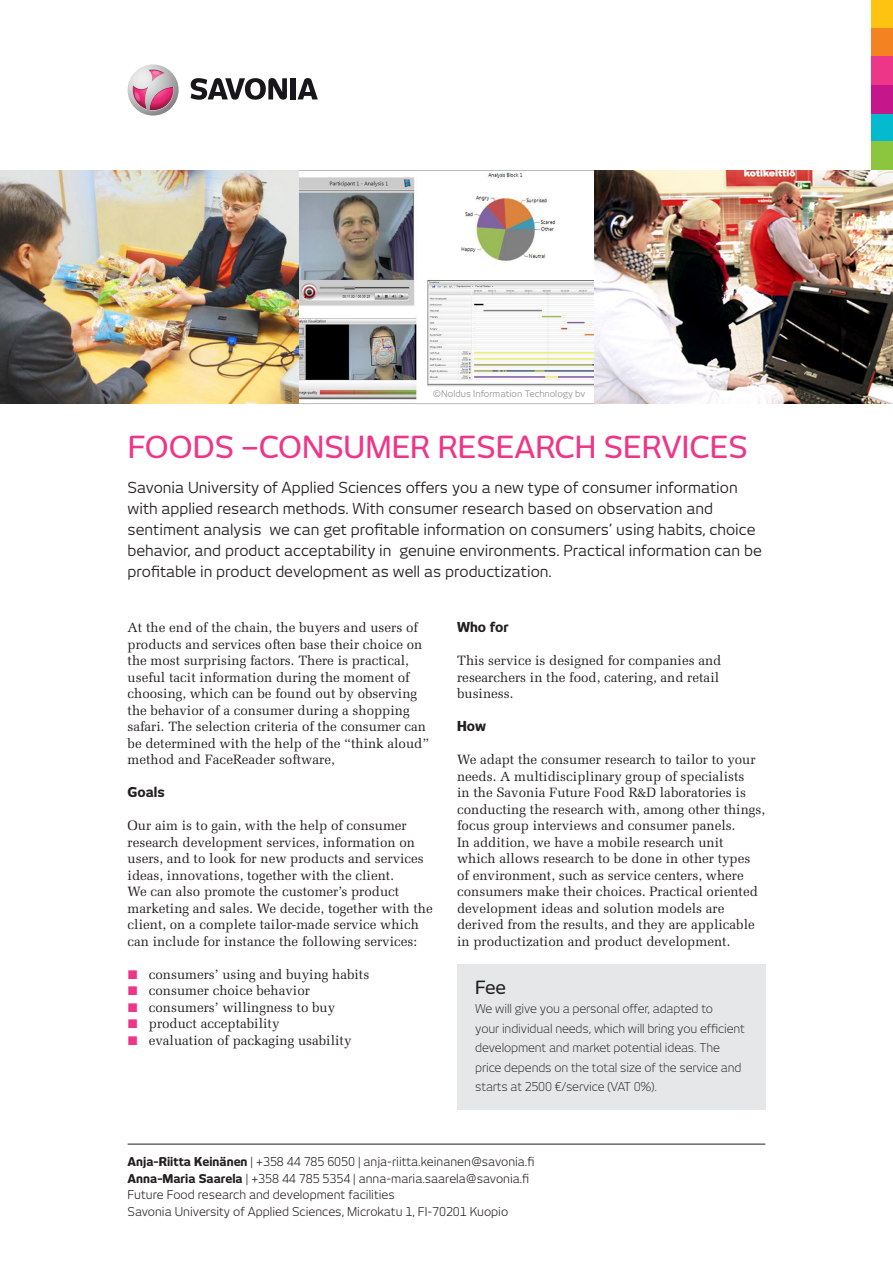
<style>
.page{position:relative;width:893px;height:1263px;background:#fff}
.page>*{position:absolute;margin:0;border:0;box-sizing:border-box;transform-origin:0 0}
.OTSIKKO_1_Värillinen{font:500 30px "New June";color:#ee3689}
.OTSIKKO_1_Värillinen-2{font:500 18px "New June";color:#231f20}
.INGRESSI{font:15px/21px "New June";color:#231f20}
.LEIPÄTEKSTI{font:13.5px/16.5px "Melior LT Std";color:#231f20}
.LEIPÄTEKSTI-2{font:800 13.5px "New June";color:#231f20}
.LISÄTIETOA-RIVI_Leip{font:12px/16.5px "New June";color:#231f20}
.OTSIKKO_1_Värillinen-3{font:300 12px/19.5px "New June";letter-spacing:-.01em;color:#231f20}
.INGRESSI-2{font:9px "New June";color:#939598}
.s1{font-weight:800}
</style>
<div class="page">
<div style="left:872px;top:0;width:21px;height:29px;background:#fec210"></div>
<div style="left:872px;top:29px;width:21px;height:28px;background:#f58220"></div>
<div style="left:872px;top:57px;width:21px;height:28px;background:#ee3689"></div>
<div style="left:872px;top:85px;width:21px;height:29px;background:#c5168c"></div>
<div style="left:872px;top:114px;width:21px;height:28px;background:#03bace"></div>
<div style="left:872px;top:142px;width:21px;height:28px;background:#8bc63e"></div>
<svg style="left:128px;top:64px;width:51px;height:52px"></svg>
<svg style="left:191px;top:78px;width:96px;height:22px"></svg>
<div style="left:291px;top:78px;width:5px;height:21px;background:#18161b"></div>
<svg style="left:298px;top:78px;width:20px;height:21px"></svg>
<hr style="left:128px;top:1144px;width:637px;height:1px;background:#231f20">
<img style="left:300px;top:172px;width:293px;height:228px">
<div style="left:298px;top:170px;width:297px;height:234px;border:1px solid #babbbe"></div>
<img style="left:0;top:170px;width:299px;height:234px">
<div style="left:457px;top:965px;width:308px;height:145px;background:#e6e7e9"></div>
<img style="left:594px;top:170px;width:299px;height:234px">
<p class="INGRESSI-2" style="left:433px;top:388px;width:154px">©Noldus Information Technology bv</p>
<p class="OTSIKKO_1_Värillinen" style="left:128px;top:430px;width:621px">FOODS –CONSUMER RESEARCH SERVICES</p>
<p class="INGRESSI" style="left:128px;top:476px;width:636px">Savonia University of Applied Sciences offers you a new type of consumer information with applied research methods. With consumer research based on observation and sentiment analysis we can get profitable information on consumers’ using habits, choice behavior, and product acceptability in genuine environments. Practical information can be profitable in product development as well as productization.</p>
<p class="LEIPÄTEKSTI" style="left:128px;top:619px;width:303px">At the end of the chain, the buyers and users of products and services often base their choice on the most surprising factors. There is practical, useful tacit information during the moment of choosing, which can be found out by observing the behavior of a consumer during a shopping safari. The selection criteria of the consumer can be determined with the help of the “think aloud” method and FaceReader software,</p>
<p class="LEIPÄTEKSTI-2" style="left:128px;top:784px;width:39px">Goals</p>
<p class="LEIPÄTEKSTI" style="left:128px;top:817px;width:307px">Our aim is to gain, with the help of consumer research development services, information on users, and to look for new products and services ideas, innovations, together with the client.<br>We can also promote the customer’s product marketing and sales. We decide, together with the client, on a complete tailor-made service which can include for instance the following services:</p>
<p class="LEIPÄTEKSTI" style="left:149px;top:966px;width:222px">consumers’ using and buying habits</p>
<p class="LEIPÄTEKSTI" style="left:149px;top:982px;width:163px">consumer choice behavior</p>
<p class="LEIPÄTEKSTI" style="left:149px;top:999px;width:188px">consumers’ willingness to buy</p>
<p class="LEIPÄTEKSTI" style="left:149px;top:1015px;width:132px">product acceptability</p>
<p class="LEIPÄTEKSTI" style="left:149px;top:1032px;width:204px">evaluation of packaging usability</p>
<p class="LEIPÄTEKSTI-2" style="left:457px;top:619px;width:53px">Who for</p>
<p class="LEIPÄTEKSTI" style="left:457px;top:652px;width:266px">This service is designed for companies and researchers in the food, catering, and retail business.</p>
<p class="LEIPÄTEKSTI-2" style="left:457px;top:718px;width:31px">How</p>
<p class="LEIPÄTEKSTI" style="left:457px;top:751px;width:310px">We adapt the consumer research to tailor to your needs. A multidisciplinary group of specialists<br>in the Savonia Future Food R&amp;D laboratories is conducting the research with, among other things, focus group interviews and consumer panels.<br>In addition, we have a mobile research unit which allows research to be done in other types of environment, such as service centers, where consumers make their choices. Practical oriented development ideas and solution models are derived from the results, and they are applicable in productization and product development.</p>
<p class="OTSIKKO_1_Värillinen-2" style="left:475px;top:977px;width:32px">Fee</p>
<p class="OTSIKKO_1_Värillinen-3" style="left:475px;top:999px;width:271px">We will give you a personal offer, adapted to<br>your individual needs, which will bring you efficient development and market potential ideas. The price depends on the total size of the service and starts at 2500 €/service (VAT 0%).</p>
<p class="LISÄTIETOA-RIVI_Leip" style="left:128px;top:1153px;width:408px"><span class="s1">Anja-Riitta Keinänen</span> | +358 44 785 6050 | anja-riitta.keinanen@savonia.fi</p>
<p class="LISÄTIETOA-RIVI_Leip" style="left:128px;top:1170px;width:403px"><span class="s1">Anna-Maria Saarela</span> | +358 44 785 5354 | anna-maria.saarela@savonia.fi</p>
<p class="LISÄTIETOA-RIVI_Leip" style="left:128px;top:1186px;width:382px">Future Food research and development facilities<br>Savonia University of Applied Sciences, Microkatu 1, FI-70201 Kuopio</p>
</div>
